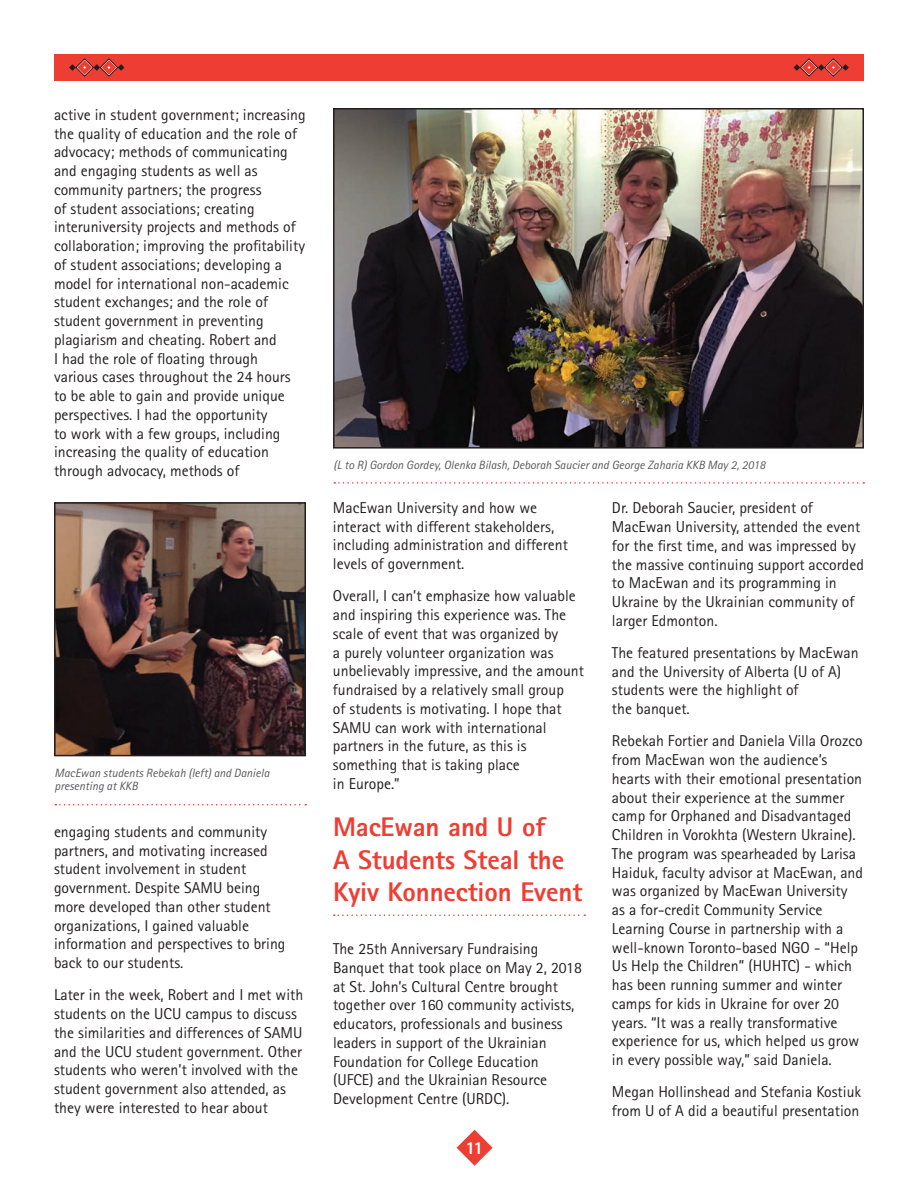
<style>
.page{position:relative;width:918px;height:1188px;background:#fff}
.page>*{position:absolute;margin:0;border:0;box-sizing:border-box;transform-origin:0 0}
.Article_Title{font:800 27px/32.4px "Rotis Sans Serif";letter-spacing:-.005em;color:#ee3e34}
.t1{font:800 18px "Rotis Sans Serif";color:#fff}
.Body_Copy{font:15.75px/18.8px "Rotis Sans Serif";color:#231f20}
.Image_Captions_8pt{font:italic 12px/13.5px "Rotis Sans Serif";color:#57585a}
</style>
<div class="page">
<div style="left:54px;top:54px;width:810px;height:27px;background:#ee3e34"></div>
<svg style="left:794px;top:59px;width:55px;height:17px"></svg>
<svg style="left:69px;top:59px;width:55px;height:17px"></svg>
<svg style="left:457px;top:1130px;width:36px;height:36px"></svg>
<img style="left:336px;top:111px;width:525px;height:335px">
<div style="left:333px;top:108px;width:531px;height:341px;border:2px solid #231f20"></div>
<svg style="left:334px;top:914px;width:251px;height:2px"></svg>
<svg style="left:334px;top:482px;width:530px;height:2px"></svg>
<img style="left:57px;top:505px;width:246px;height:248px">
<div style="left:54px;top:502px;width:252px;height:254px;border:2px solid #231f20"></div>
<svg style="left:55px;top:804px;width:251px;height:1px"></svg>
<p class="Body_Copy" style="left:54px;top:105px;width:253px">active in student government; increasing the quality of education and the role of advocacy; methods of communicating and engaging students as well as community partners; the progress<br>of student associations; creating interuniversity projects and methods of collaboration; improving the profitability of student associations; developing a model for international non-academic student exchanges; and the role of student government in preventing plagiarism and cheating. Robert and<br>I had the role of floating through various cases throughout the 24 hours to be able to gain and provide unique perspectives. I had the opportunity<br>to work with a few groups, including increasing the quality of education through advocacy, methods of</p>
<p class="Image_Captions_8pt" style="left:55px;top:766px;width:216px">MacEwan students Rebekah (left) and Daniela presenting at KKB</p>
<p class="Body_Copy" style="left:54px;top:822px;width:233px">engaging students and community partners, and motivating increased student involvement in student government. Despite SAMU being more developed than other student organizations, I gained valuable information and perspectives to bring back to our students.</p>
<p class="Body_Copy" style="left:54px;top:986px;width:251px">Later in the week, Robert and I met with students on the UCU campus to discuss the similarities and differences of SAMU and the UCU student government. Other students who weren’t involved with the student government also attended, as they were interested to hear about</p>
<p class="Image_Captions_8pt" style="left:334px;top:458px;width:433px">(L to R) Gordon Gordey, Olenka Bilash, Deborah Saucier and George Zaharia KKB May 2, 2018</p>
<p class="Body_Copy" style="left:333px;top:498px;width:237px">MacEwan University and how we interact with different stakeholders, including administration and different levels of government.</p>
<p class="Body_Copy" style="left:333px;top:587px;width:253px">Overall, I can’t emphasize how valuable and inspiring this experience was. The scale of event that was organized by<br>a purely volunteer organization was unbelievably impressive, and the amount fundraised by a relatively small group<br>of students is motivating. I hope that SAMU can work with international partners in the future, as this is something that is taking place<br>in Europe.”</p>
<p class="Article_Title" style="left:333px;top:810px;width:251px">MacEwan and U of<br>A Students Steal the<br>Kyiv Konnection Event</p>
<p class="Body_Copy" style="left:333px;top:939px;width:250px">The 25th Anniversary Fundraising Banquet that took place on May 2, 2018 at St. John’s Cultural Centre brought together over 160 community activists, educators, professionals and business leaders in support of the Ukrainian Foundation for College Education (UFCE) and the Ukrainian Resource Development Centre (URDC).</p>
<p class="t1" style="left:466px;top:1137px;width:20px">11</p>
<p class="Body_Copy" style="left:612px;top:498px;width:254px">Dr. Deborah Saucier, president of MacEwan University, attended the event for the first time, and was impressed by the massive continuing support accorded to MacEwan and its programming in Ukraine by the Ukrainian community of larger Edmonton.</p>
<p class="Body_Copy" style="left:612px;top:643px;width:248px">The featured presentations by MacEwan and the University of Alberta (U of A) students were the highlight of<br>the banquet.</p>
<p class="Body_Copy" style="left:612px;top:732px;width:253px">Rebekah Fortier and Daniela Villa Orozco from MacEwan won the audience’s hearts with their emotional presentation about their experience at the summer camp for Orphaned and Disadvantaged Children in Vorokhta (Western Ukraine).<br>The program was spearheaded by Larisa Haiduk, faculty advisor at MacEwan, and was organized by MacEwan University as a for-credit Community Service Learning Course in partnership with a well-known Toronto-based NGO - “Help Us Help the Children” (HUHTC) - which has been running summer and winter camps for kids in Ukraine for over 20 years. “It was a really transformative experience for us, which helped us grow in every possible way,” said Daniela.</p>
<p class="Body_Copy" style="left:612px;top:1083px;width:251px">Megan Hollinshead and Stefania Kostiuk from U of A did a beautiful presentation</p>
</div>
